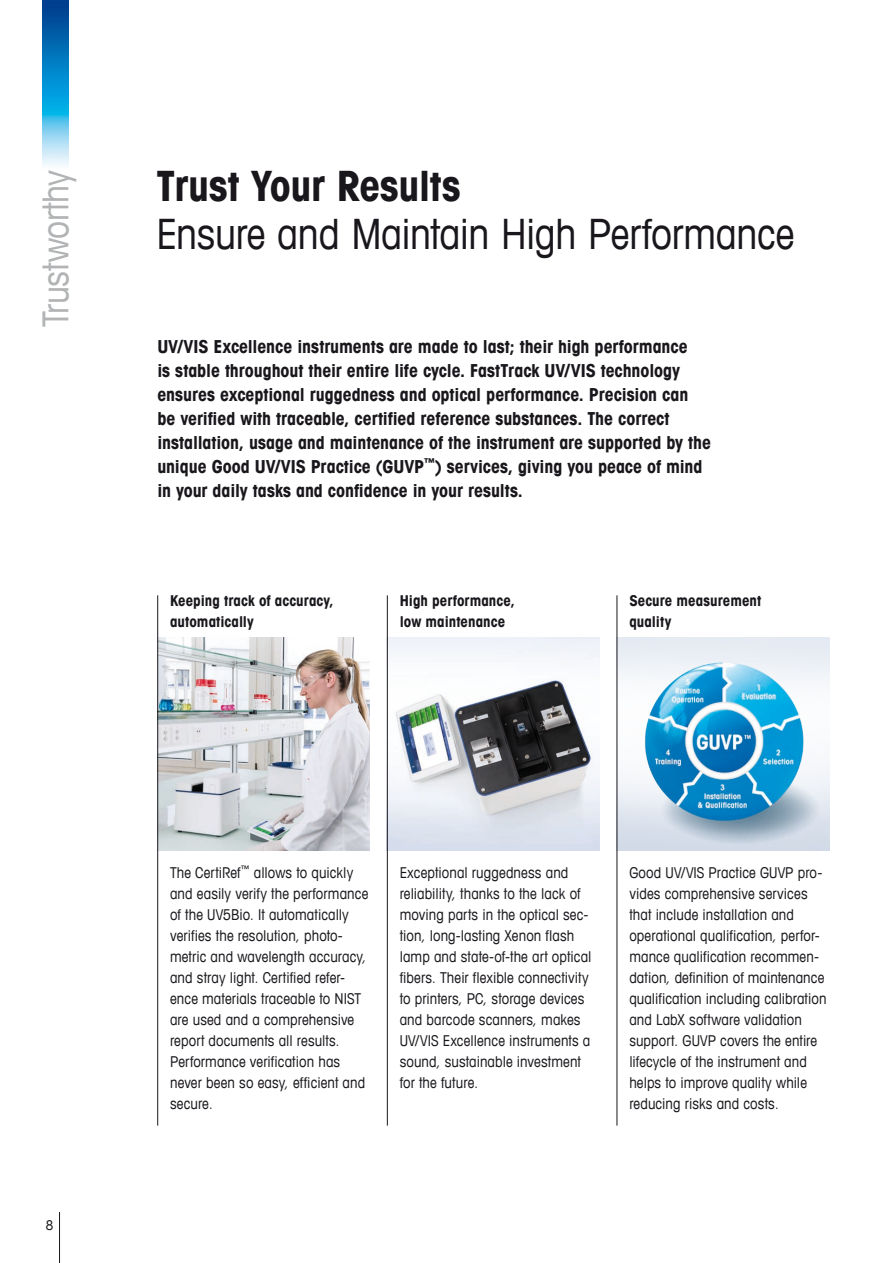
<style>
.page{position:relative;width:893px;height:1263px;background:#fff}
.page>*{position:absolute;margin:0;border:0;box-sizing:border-box;transform-origin:0 0}
._01_1_headline_book{font:condensed 42px "Avant Garde Com";letter-spacing:-.01em;color:#1a171c}
._01_1_headline_book-2{font:700 condensed 42px "Avant Garde Com";letter-spacing:-.01em;color:#1a171c}
._02_vertical_text{font:condensed 36px "Avant Garde Com";letter-spacing:-.015em;color:#b1b3b4}
.t1{font:700 condensed 18px/24px "Avant Garde Com";letter-spacing:-.005em;color:#1a171c}
._12_Running_Text_10{font:condensed 15px/21px "Avant Garde Com";letter-spacing:.005em;color:#1a171c}
._12_Running_Text_10-2{font:700 condensed 15px/21px "Avant Garde Com";letter-spacing:.005em;color:#1a171c}
.e_Text_10_14_Bold{font:700 condensed 15px "Avant Garde Com";letter-spacing:.005em;color:#1a171c}
.t2{font:condensed 13.5px "Avant Garde Com";color:#1a171c}
</style>
<div class="page">
<hr style="left:59px;top:1212px;width:1px;height:51px;background:#1a171c">
<img style="left:43px;top:0;width:25px;height:166px">
<img style="left:618px;top:638px;width:211px;height:212px">
<img style="left:388px;top:638px;width:212px;height:212px">
<img style="left:158px;top:638px;width:212px;height:212px">
<hr style="left:387px;top:595px;width:1px;height:530px;background:#1a171c">
<hr style="left:157px;top:595px;width:1px;height:530px;background:#1a171c">
<hr style="left:617px;top:595px;width:1px;height:530px;background:#1a171c">
<p class="_02_vertical_text" style="left:33px;top:327px;width:158px;rotate:-90deg">Trustworthy</p>
<p class="_01_1_headline_book-2" style="left:156px;top:158px;width:306px">Trust Your Results</p>
<p class="_01_1_headline_book" style="left:156px;top:207px;width:640px">Ensure and Maintain High Performance</p>
<p class="t1" style="left:157px;top:334px;width:533px">UV/VIS Excellence instruments are made to last; their high performance is stable throughout their entire life cycle. FastTrack UV/VIS technology ensures exceptional ruggedness and optical performance. Precision can</p>
<p class="t1" style="left:157px;top:406px;width:555px">be verified with traceable, certified reference substances. The correct installation, usage and maintenance of the instrument are supported by the unique Good UV/VIS Practice (GUVP<sup>™</sup>) services, giving you peace of mind</p>
<p class="t1" style="left:157px;top:478px;width:367px">in your daily tasks and confidence in your results.</p>
<p class="_12_Running_Text_10-2" style="left:170px;top:590px;width:165px">Keeping track of accuracy,</p>
<p class="_12_Running_Text_10-2" style="left:170px;top:611px;width:85px">automatically</p>
<p class="e_Text_10_14_Bold" style="left:400px;top:591px;width:117px">High performance,</p>
<p class="e_Text_10_14_Bold" style="left:400px;top:612px;width:107px">low maintenance</p>
<p class="_12_Running_Text_10-2" style="left:629px;top:590px;width:133px">Secure measurement quality</p>
<p class="t2" style="left:46px;top:1217px;width:9px">8</p>
<p class="_12_Running_Text_10" style="left:170px;top:862px;width:200px">The CertiRef<sup>™</sup> allows to quickly and easily verify the performance of the UV5Bio. It automatically verifies the resolution, photo&shy;metric and wavelength accuracy, and stray light. Certified refer&shy;ence materials traceable to NIST are used and a comprehensive report documents all results.<br>Performance verification has never been so easy, efficient and secure.</p>
<p class="_12_Running_Text_10" style="left:629px;top:862px;width:199px">Good UV/VIS Practice GUVP pro&shy;vides comprehensive services that include installation and operational qualification, perfor&shy;mance qualification recommen&shy;dation, definition of maintenance qualification including calibration and LabX software validation support. GUVP covers the entire lifecycle of the instrument and helps to improve quality while reducing risks and costs.</p>
<p class="_12_Running_Text_10" style="left:400px;top:862px;width:193px">Exceptional ruggedness and reliability, thanks to the lack of moving parts in the optical sec&shy;tion, long-lasting Xenon flash lamp and state-of-the art optical fibers. Their flexible connectivity to printers, PC, storage devices and barcode scanners, makes<br>UV/VIS Excellence instruments a sound, sustainable investment for the future.</p>
</div>
